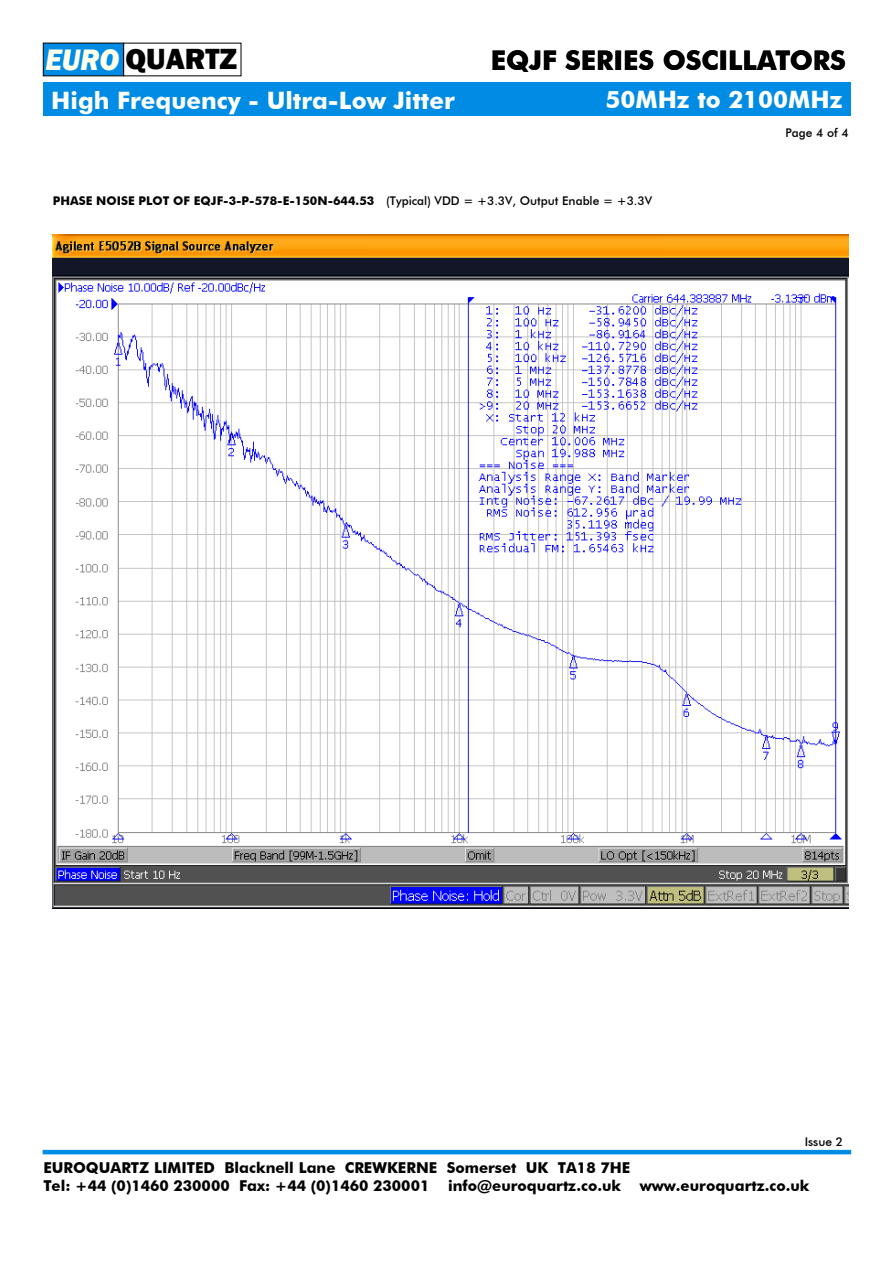
<style>
.page{position:relative;width:893px;height:1263px;background:#fff}
.page>*{position:absolute;margin:0;border:0;box-sizing:border-box;transform-origin:0 0}
.t1{font:800 30px "Franklin Gothic";color:#000}
.t2{font:700 27px "Futura BT";color:#000}
.t3{font:700 24px "Futura BT";color:#fff}
.t4{font:700 15px/18px "Futura BT";color:#000}
.t5{font:700 12px "Futura BT";color:#000}
.t6{font:500 12px "Futura BT";color:#000}
.s1{font-style:italic;font-size:30.45px;color:#ffffeb}
.s2{font-weight:500}
</style>
<div class="page">
<hr style="left:43px;top:1150px;width:808px;height:4px;background:#008ce4">
<div style="left:43px;top:43px;width:81px;height:33px;background:#008ce4"></div>
<div style="left:43px;top:82px;width:807px;height:34px;background:#008ce4"></div>
<img style="left:53px;top:235px;width:795px;height:673px">
<h1 class="t1" style="left:45px;top:48px;width:193px"><span class="s1">EURO</span> QUARTZ</h1>
<h2 class="t2" style="left:491px;top:50px;width:357px">EQJF SERIES OSCILLATORS</h2>
<h3 class="t3" style="left:51px;top:91px;width:405px">High Frequency - Ultra-Low Jitter</h3>
<h3 class="t3" style="left:605px;top:90px;width:239px">50MHz to 2100MHz</h3>
<p class="t5" style="left:53px;top:196px;width:601px">PHASE NOISE PLOT OF EQJF-3-P-578-E-150N-644.53 <span class="s2">(Typical) VDD = +3.3V, Output Enable = +3.3V</span></p>
<p class="t6" style="left:785px;top:128px;width:65px">Page 4 of 4</p>
<p class="t6" style="left:805px;top:1137px;width:40px">Issue 2</p>
<p class="t4" style="left:43px;top:1160px;width:768px">EUROQUARTZ LIMITED Blacknell Lane CREWKERNE Somerset UK TA18 7HE<br>Tel: +44 (0)1460 230000 Fax: +44 (0)1460 230001 info@euroquartz.co.uk www.euroquartz.co.uk</p>
</div>
